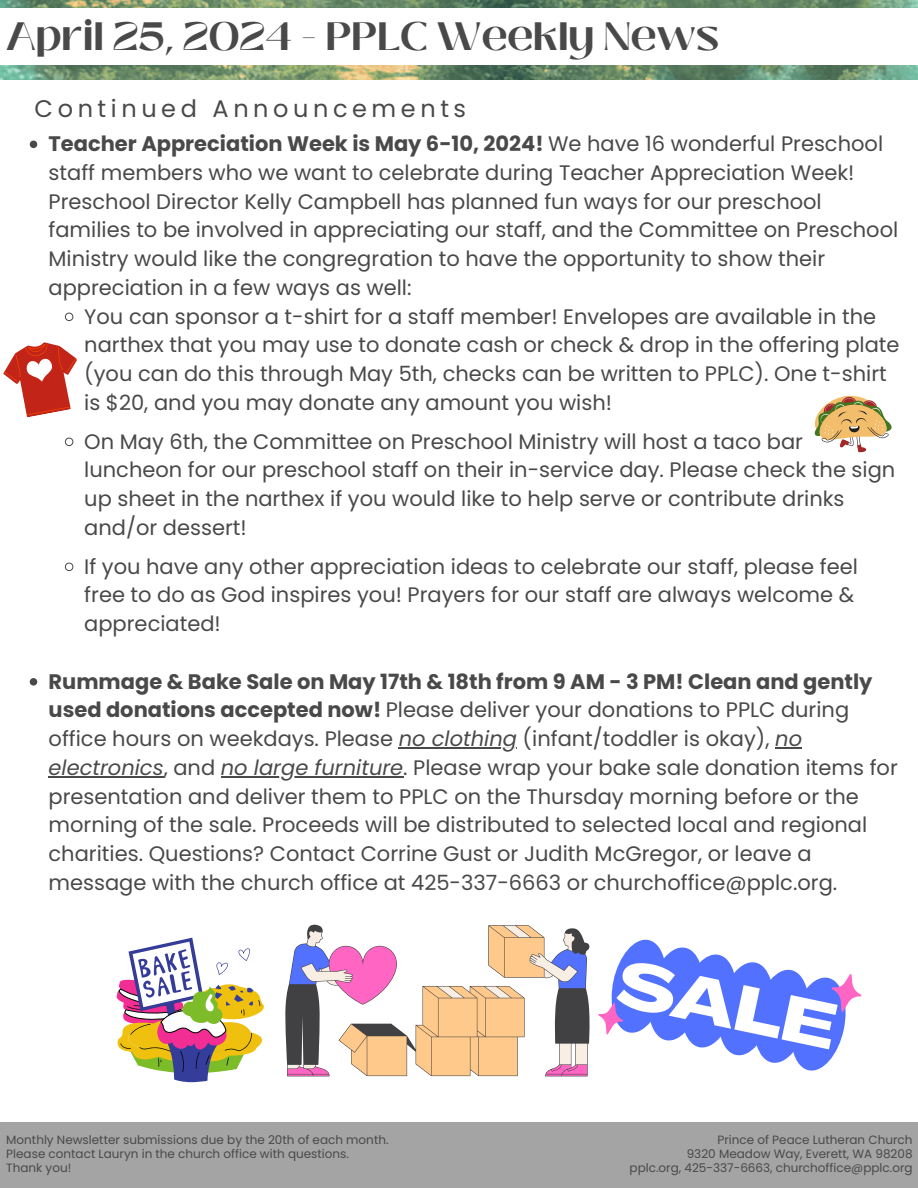
<style>
.page{position:relative;width:918px;height:1188px;background:#fff}
.page>*{position:absolute;margin:0;border:0;box-sizing:border-box;transform-origin:0 0}
.t1{font:700 39.45px "Black Mango";color:#494949}
.t2{font:24px "Poppins";letter-spacing:.19em;color:#494949}
.t3{font:21px/28.8px "Poppins";color:#494949}
.t4{font:12px "Poppins";color:#494949}
.s1{font-weight:700}
.s2{font-style:italic}
</style>
<div class="page">
<div style="left:0;top:1122px;width:918px;height:66px;background:#a5a4a4"></div>
<img style="left:0;top:0;width:918px;height:80px">
<div style="left:0;top:8px;width:918px;height:57px;background:#fff"></div>
<svg style="left:30px;top:141px;width:7px;height:7px"></svg>
<svg style="left:65px;top:312px;width:9px;height:9px"></svg>
<svg style="left:65px;top:437px;width:9px;height:9px"></svg>
<svg style="left:65px;top:562px;width:9px;height:9px"></svg>
<svg style="left:30px;top:678px;width:7px;height:8px"></svg>
<hr style="left:399px;top:747px;width:118px;height:2px;background:#494949">
<hr style="left:775px;top:747px;width:27px;height:2px;background:#494949">
<hr style="left:49px;top:776px;width:115px;height:2px;background:#494949">
<hr style="left:221px;top:776px;width:182px;height:2px;background:#494949">
<svg style="left:116px;top:937px;width:148px;height:146px"></svg>
<svg style="left:285px;top:924px;width:305px;height:152px"></svg>
<svg style="left:288px;top:926px;width:299px;height:150px"></svg>
<svg style="left:598px;top:939px;width:264px;height:132px"></svg>
<svg style="left:3px;top:342px;width:74px;height:76px"></svg>
<svg style="left:814px;top:396px;width:78px;height:57px"></svg>
<p class="t1" style="left:6px;top:6px;width:714px">April 25, 2024 - PPLC Weekly News</p>
<p class="t2" style="left:35px;top:92px;width:433px">Continued Announcements</p>
<h1 class="t3" style="left:49px;top:129px;width:851px"><span class="s1">Teacher Appreciation Week is May 6-10, 2024!</span> We have 16 wonderful Preschool staff members who we want to celebrate during Teacher Appreciation Week!<br>Preschool Director Kelly Campbell has planned fun ways for our preschool families to be involved in appreciating our staff, and the Committee on Preschool Ministry would like the congregration to have the opportunity to show their appreciation in a few ways as well:</h1>
<h2 class="t3" style="left:84px;top:302px;width:817px">You can sponsor a t-shirt for a staff member! Envelopes are available in the narthex that you may use to donate cash or check &amp; drop in the offering plate (you can do this through May 5th, checks can be written to PPLC). One t-shirt is $20, and you may donate any amount you wish!</h2>
<p class="t3" style="left:84px;top:427px;width:813px">On May 6th, the Committee on Preschool Ministry will host a taco bar luncheon for our preschool staff on their in-service day. Please check the sign up sheet in the narthex if you would like to help serve or contribute drinks and/or dessert!</p>
<p class="t3" style="left:84px;top:552px;width:775px">If you have any other appreciation ideas to celebrate our staff, please feel free to do as God inspires you! Prayers for our staff are always welcome &amp; appreciated!</p>
<p class="t3" style="left:49px;top:667px;width:825px"><span class="s1">Rummage &amp; Bake Sale on May 17th &amp; 18th from 9 AM - 3 PM! Clean and gently used donations accepted now!</span> Please deliver your donations to PPLC during office hours on weekdays. Please <span class="s2">no clothing</span> (infant/toddler is okay), <span class="s2">no</span></p>
<p class="t3" style="left:49px;top:753px;width:851px"><span class="s2">electronics</span>, and <span class="s2">no large furniture</span>. Please wrap your bake sale donation items for</p>
<p class="t3" style="left:49px;top:782px;width:820px">presentation and deliver them to PPLC on the Thursday morning before or the morning of the sale. Proceeds will be distributed to selected local and regional charities. Questions? Contact Corrine Gust or Judith McGregor, or leave a message with the church office at 425-337-6663 or churchoffice@pplc.org.</p>
<p class="t4" style="left:6px;top:1131px;width:384px">Monthly Newsletter submissions due by the 20th of each month.</p>
<p class="t4" style="left:6px;top:1145px;width:344px">Please contact Lauryn in the church office with questions.</p>
<p class="t4" style="left:6px;top:1159px;width:67px">Thank you!</p>
<p class="t4" style="left:717px;top:1131px;width:197px">Prince of Peace Lutheran Church</p>
<p class="t4" style="left:687px;top:1145px;width:227px">9320 Meadow Way, Everett, WA 98208</p>
<p class="t4" style="left:630px;top:1159px;width:284px">pplc.org, 425-337-6663, churchoffice@pplc.org</p>
</div>
